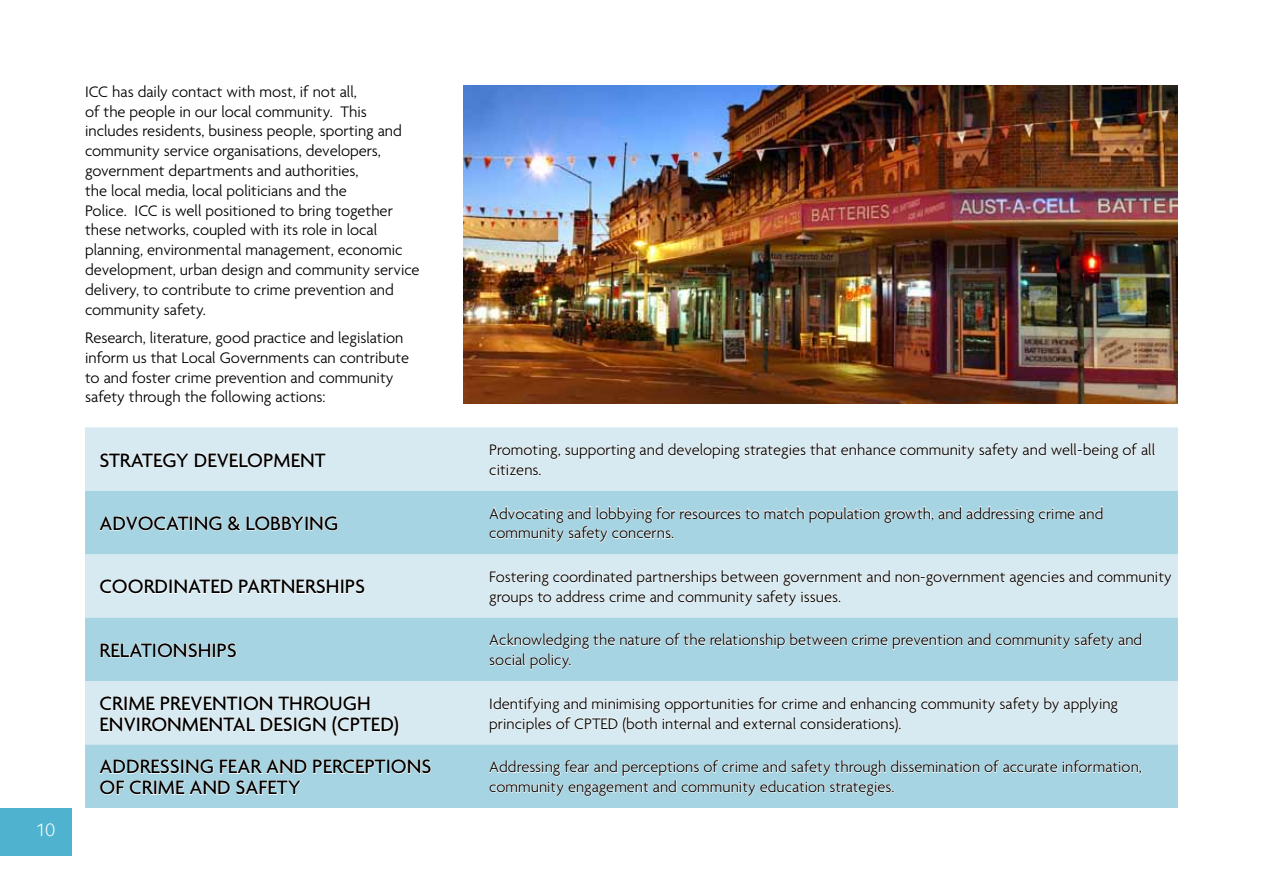
<style>
.page{position:relative;width:1263px;height:893px;background:#fff}
.page>*{position:absolute;margin:0;border:0;box-sizing:border-box;transform-origin:0 0}
.t1{font:500 21px/21px "Agenda";color:#000}
.t2{font:18px "Kabel IT Cby BT";color:#fff}
.t3{font:300 16.5px/19.8px "Agenda";color:#000}
</style>
<div class="page">
<div style="left:85px;top:427px;width:1093px;height:64px;background:#d7eaf1"></div>
<svg style="left:85px;top:491px;width:1093px;height:317px;background:#b8dce8"></svg>
<svg style="left:100px;top:452px;width:226px;height:16px"></svg>
<svg style="left:489px;top:443px;width:666px;height:33px"></svg>
<svg style="left:99px;top:516px;width:123px;height:15px;background:#c3e2ec"></svg>
<svg style="left:228px;top:516px;width:110px;height:15px"></svg>
<svg style="left:489px;top:506px;width:614px;height:37px;background:#b5dbe7"></svg>
<svg style="left:100px;top:579px;width:133px;height:15px"></svg>
<svg style="left:239px;top:579px;width:126px;height:15px"></svg>
<svg style="left:489px;top:569px;width:683px;height:37px"></svg>
<svg style="left:100px;top:642px;width:137px;height:16px;background:#c3e2ec"></svg>
<svg style="left:489px;top:633px;width:653px;height:37px;background:#b3dae7"></svg>
<svg style="left:100px;top:695px;width:299px;height:41px"></svg>
<svg style="left:489px;top:696px;width:629px;height:37px"></svg>
<svg style="left:99px;top:759px;width:208px;height:15px"></svg>
<svg style="left:313px;top:759px;width:118px;height:15px"></svg>
<svg style="left:100px;top:780px;width:201px;height:15px;background:#c3e1eb"></svg>
<svg style="left:489px;top:760px;width:653px;height:37px"></svg>
<img style="left:463px;top:85px;width:715px;height:319px">
<div style="left:0;top:808px;width:72px;height:47px;background:#4fb3cf"></div>
<p class="t2" style="left:36px;top:819px;width:21px">10</p>
<p class="t3" style="left:85px;top:83px;width:336px">ICC has daily contact with most, if not all,<br>of the people in our local community. This includes residents, business people, sporting and community service organisations, developers, government departments and authorities,<br>the local media, local politicians and the<br>Police. ICC is well positioned to bring together these networks, coupled with its role in local planning, environmental management, economic development, urban design and community service delivery, to contribute to crime prevention and community safety.</p>
<p class="t3" style="left:85px;top:329px;width:326px">Research, literature, good practice and legislation inform us that Local Governments can contribute to and foster crime prevention and community safety through the following actions:</p>
<p class="t1" style="left:100px;top:451px;width:228px">STRATEGY DEVELOPMENT</p>
<p class="t3" style="left:489px;top:441px;width:667px">Promoting, supporting and developing strategies that enhance community safety and well-being of all citizens.</p>
<p class="t1" style="left:100px;top:514px;width:236px">ADVOCATING &amp; LOBBYING</p>
<p class="t3" style="left:489px;top:504px;width:616px">Advocating and lobbying for resources to match population growth, and addressing crime and community safety concerns.</p>
<p class="t1" style="left:100px;top:577px;width:267px">COORDINATED PARTNERSHIPS</p>
<p class="t3" style="left:489px;top:568px;width:684px">Fostering coordinated partnerships between government and non-government agencies and community groups to address crime and community safety issues.</p>
<p class="t1" style="left:100px;top:641px;width:139px">RELATIONSHIPS</p>
<p class="t3" style="left:489px;top:631px;width:655px">Acknowledging the nature of the relationship between crime prevention and community safety and social policy.</p>
<p class="t1" style="left:100px;top:694px;width:273px">CRIME PREVENTION THROUGH<br>ENVIRONMENTAL DESIGN (CPTED</p>
<p class="t3" style="left:489px;top:695px;width:630px">Identifying and minimising opportunities for crime and enhancing community safety by applying principles of CPTED (both internal and external considerations).</p>
<p class="t1" style="left:394px;top:715px;width:7px">)</p>
<p class="t1" style="left:100px;top:757px;width:333px">ADDRESSING FEAR AND PERCEPTIONS<br>OF CRIME AND SAFETY</p>
<p class="t3" style="left:489px;top:758px;width:654px">Addressing fear and perceptions of crime and safety through dissemination of accurate information, community engagement and community education strategies.</p>
</div>
